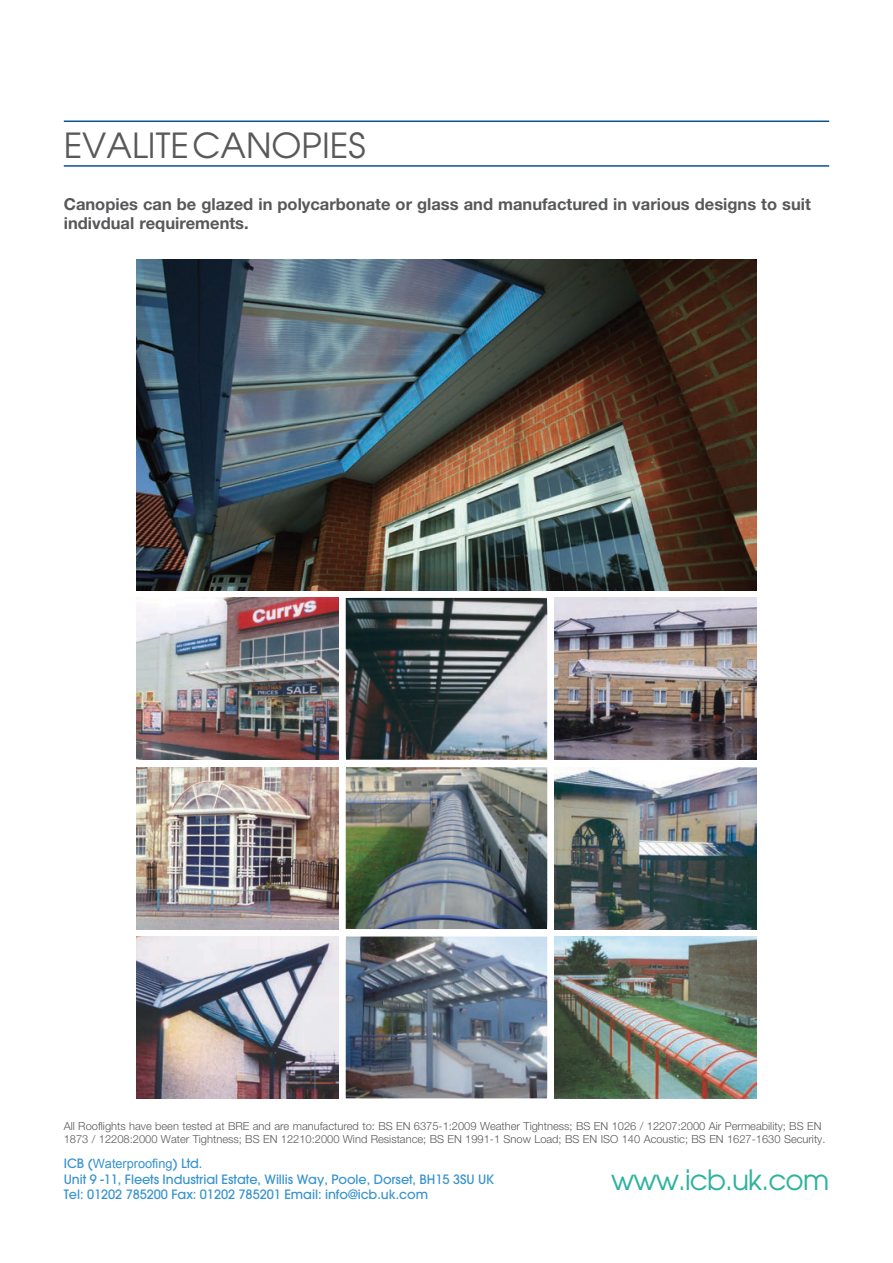
<style>
.page{position:relative;width:893px;height:1263px;background:#fff}
.page>*{position:absolute;margin:0;border:0;box-sizing:border-box;transform-origin:0 0}
.t1{font:34.5px "Avant Garde";color:#595959}
.t2{font:27.9px "Avant Garde";letter-spacing:-.03em;color:#2db29d}
.t3{font:700 16.5px/19.8px "Helvetica Neue";color:#57585a}
.t4{font:500 12.75px/15.3px "Avant Garde";letter-spacing:-.005em;color:#3893ce}
.t5{font:12.75px "Arial";letter-spacing:-.005em;color:#3893ce}
.t6{font:300 11.1px/13.4px "Helvetica Neue";color:#57585a}
.s1{font-family:"Avant Garde";font-weight:500}
</style>
<div class="page">
<hr style="left:64px;top:165px;width:765px;height:2px;background:#0d5190">
<hr style="left:64px;top:121px;width:765px;height:1px;background:#0d5190">
<img style="left:137px;top:259px;width:619px;height:331px">
<img style="left:137px;top:598px;width:201px;height:162px">
<img style="left:346px;top:598px;width:201px;height:162px">
<img style="left:555px;top:598px;width:201px;height:162px">
<img style="left:137px;top:767px;width:201px;height:162px">
<img style="left:346px;top:767px;width:201px;height:162px">
<img style="left:555px;top:767px;width:201px;height:162px">
<img style="left:137px;top:936px;width:201px;height:162px">
<img style="left:346px;top:936px;width:201px;height:162px">
<img style="left:555px;top:936px;width:201px;height:163px">
<p class="t1" style="left:64px;top:124px;width:303px">EVALITE CANOPIES</p>
<p class="t3" style="left:64px;top:193px;width:749px">Canopies can be glazed in polycarbonate or glass and manufactured in various designs to suit indivdual requirements.</p>
<p class="t6" style="left:64px;top:1119px;width:763px">All Rooflights have been tested at BRE and are manufactured to: BS EN 6375-1:2009 Weather Tightness; BS EN 1026 / 12207:2000 Air Permeability; BS EN<br>1873 / 12208:2000 Water Tightness; BS EN 12210:2000 Wind Resistance; BS EN 1991-1 Snow Load; BS EN ISO 140 Acoustic; BS EN 1627-1630 Security.</p>
<p class="t5" style="left:64px;top:1155px;width:140px"><span class="s1">ICB (</span>Waterproofing<span class="s1">) Ltd.</span></p>
<p class="t4" style="left:64px;top:1171px;width:432px">Unit 9 -11, Fleets Industrial Estate, Willis Way, Poole, Dorset, BH15 3SU UK<br>Tel: 01202 785200 Fax: 01202 785201 Email: info@icb.uk.com</p>
<h2 class="t2" style="left:611px;top:1162px;width:219px">www.icb.uk.com</h2>
</div>
